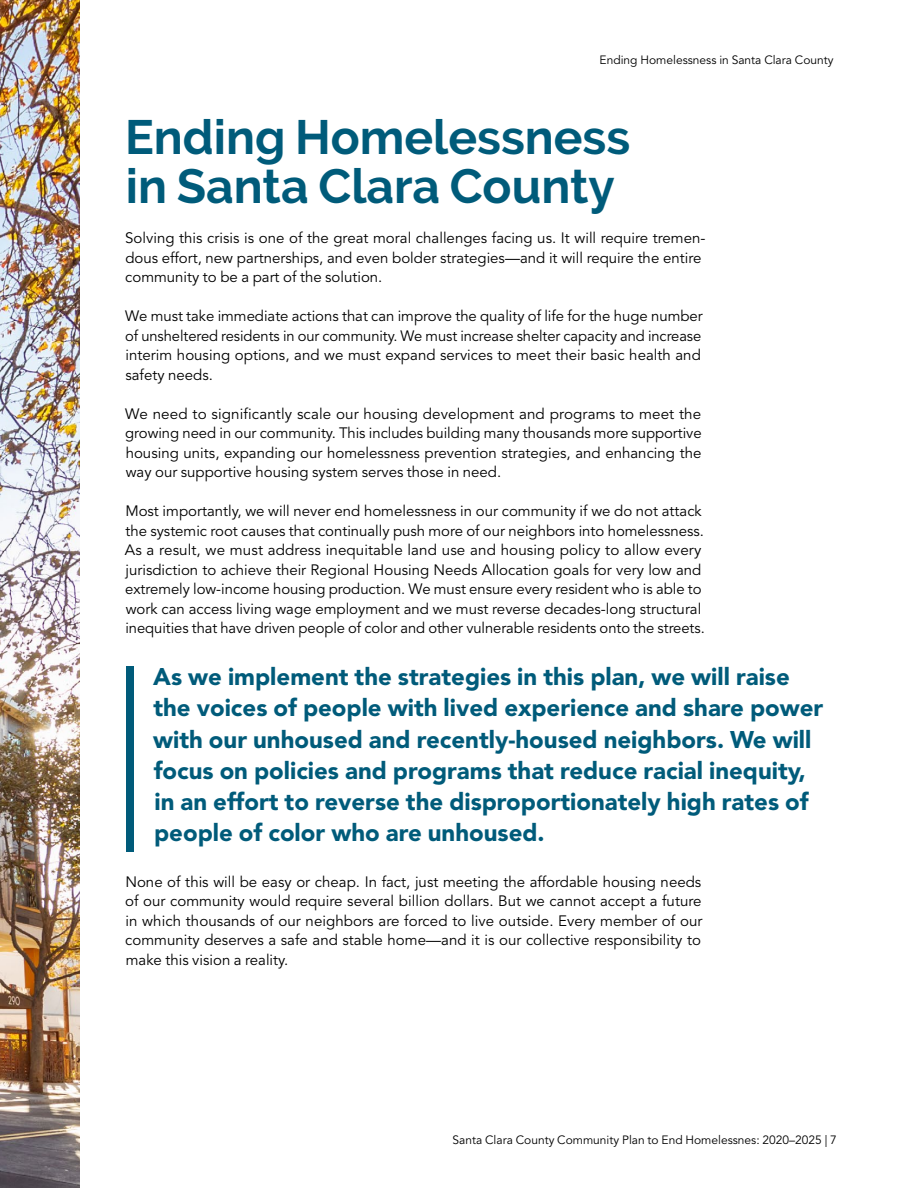
<style>
.page{position:relative;width:918px;height:1188px;background:#fff}
.page>*{position:absolute;margin:0;border:0;box-sizing:border-box;transform-origin:0 0}
.t1{font:700 48px/49.5px "Raleway";color:#005b7a}
.t2{font:900 24px/31.2px "Avenir";color:#005b7a}
.t3{font:15px/19.5px "Avenir";color:#000}
.t4{font:12px "Avenir";color:#000}
</style>
<div class="page">
<img style="left:0;top:0;width:80px;height:1188px">
<div style="left:126px;top:666px;width:8px;height:185px;background:#005b7a"></div>
<p class="t4" style="left:600px;top:53px;width:235px">Ending Homelessness in Santa Clara County</p>
<h1 class="t1" style="left:125px;top:112px;width:507px">Ending Homelessness in Santa Clara County</h1>
<p class="t3" style="left:125px;top:229px;width:582px">Solving this crisis is one of the great moral challenges facing us. It will require tremen&shy;dous effort, new partnerships, and even bolder strategies—and it will require the entire community to be a part of the solution.</p>
<p class="t3" style="left:125px;top:307px;width:579px">We must take immediate actions that can improve the quality of life for the huge number of unsheltered residents in our community. We must increase shelter capacity and increase interim housing options, and we must expand services to meet their basic health and safety needs.</p>
<p class="t3" style="left:125px;top:404px;width:578px;text-align:justify">We need to significantly scale our housing development and programs to meet the growing need in our community. This includes building many thousands more supportive housing units, expanding our homelessness prevention strategies, and enhancing the way our supportive housing system serves those in need.</p>
<p class="t3" style="left:125px;top:502px;width:581px">Most importantly, we will never end homelessness in our community if we do not attack the systemic root causes that continually push more of our neighbors into homelessness.<br>As a result, we must address inequitable land use and housing policy to allow every jurisdiction to achieve their Regional Housing Needs Allocation goals for very low and extremely low-income housing production. We must ensure every resident who is able to work can access living wage employment and we must reverse decades-long structural inequities that have driven people of color and other vulnerable residents onto the streets.</p>
<p class="t2" style="left:153px;top:661px;width:672px">As we implement the strategies in this plan, we will raise the voices of people with lived experience and share power with our unhoused and recently-housed neighbors. We will focus on policies and programs that reduce racial inequity, in an effort to reverse the disproportionately high rates of people of color who are unhoused.</p>
<p class="t3" style="left:125px;top:872px;width:579px;text-align:justify">None of this will be easy or cheap. In fact, just meeting the affordable housing needs of our community would require several billion dollars. But we cannot accept a future in which thousands of our neighbors are forced to live outside. Every member of our community deserves a safe and stable home—and it is our collective responsibility to make this vision a reality.</p>
<p class="t4" style="left:453px;top:1133px;width:386px">Santa Clara County Community Plan to End Homelessnes: 2020–2025 | 7</p>
</div>
